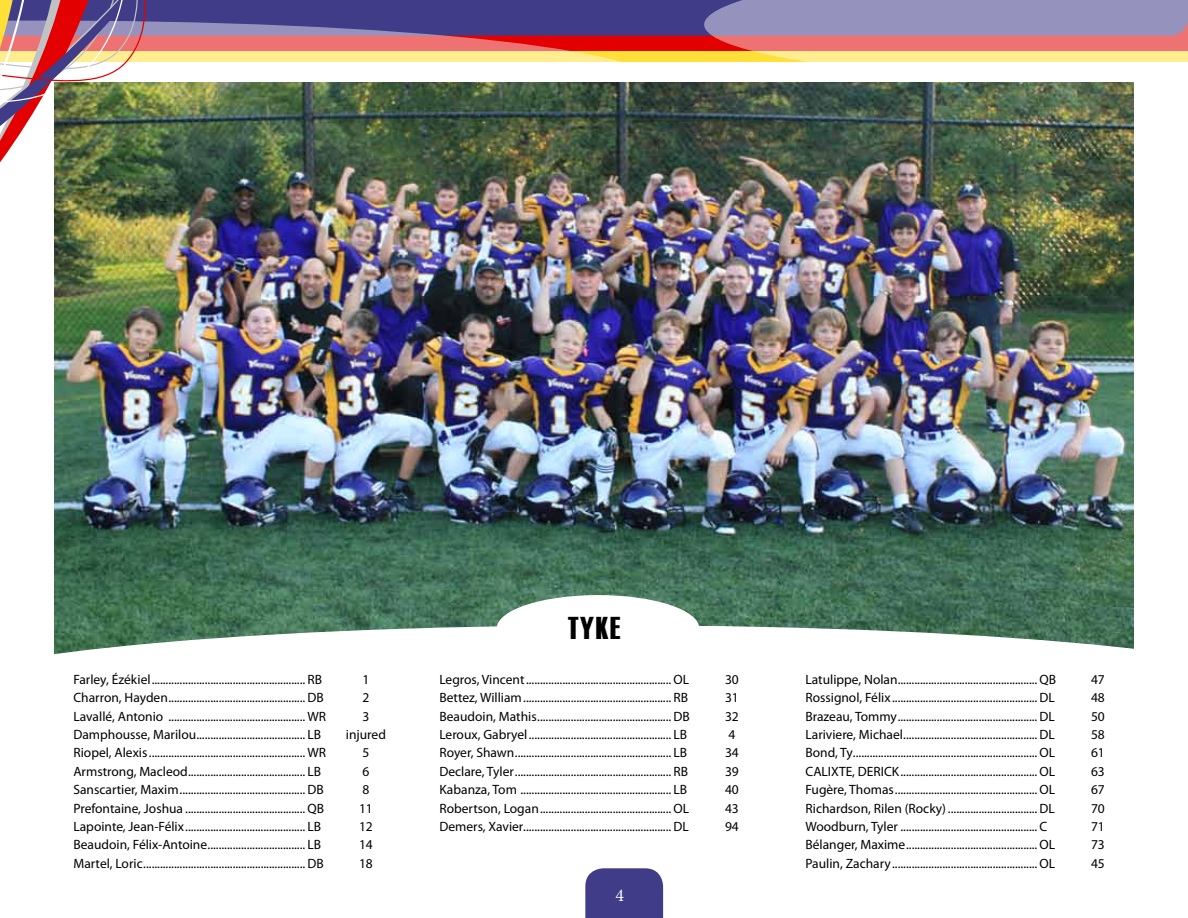
<style>
.page{position:relative;width:1188px;height:918px;background:#fff}
.page>*{position:absolute;margin:0;border:0;box-sizing:border-box;transform-origin:0 0}
.t1{font:31.5px "Haettenschweiler";color:#000}
.t2{font:18px "Minion Pro";color:#fef9fb}
.t3{font:13.5px "Myriad Pro";color:#000}
</style>
<div class="page">
<div style="left:585px;top:868px;width:78px;height:50px;background:#403c88"></div>
<div style="left:204px;top:0;width:500px;height:36px;background:#403c88"></div>
<svg style="left:204px;top:16px;width:458px;height:46px;background:#ae7378"></svg>
<svg style="left:704px;top:0;width:484px;height:62px;background:#bd979d"></svg>
<svg style="left:0;top:0;width:188px;height:163px"></svg>
<img style="left:54px;top:82px;width:1080px;height:543px">
<svg style="left:54px;top:625px;width:1080px;height:30px"></svg>
<div style="left:497px;top:595px;width:202px;height:67px;background:#fff;border-radius:50%"></div>
<p class="t3" style="left:73px;top:671px;width:250px">Farley, Ézékiel....................................................... RB</p>
<p class="t3" style="left:362px;top:671px;width:8px">1</p>
<p class="t3" style="left:73px;top:690px;width:252px">Charron, Hayden.................................................DB</p>
<p class="t3" style="left:362px;top:690px;width:8px">2</p>
<p class="t3" style="left:73px;top:708px;width:254px">Lavallé, Antonio ................................................. WR</p>
<p class="t3" style="left:362px;top:708px;width:8px">3</p>
<p class="t3" style="left:73px;top:726px;width:249px">Damphousse, Marilou....................................... LB</p>
<p class="t3" style="left:346px;top:726px;width:42px">injured</p>
<p class="t3" style="left:73px;top:745px;width:254px">Riopel, Alexis........................................................ WR</p>
<p class="t3" style="left:362px;top:745px;width:8px">5</p>
<p class="t3" style="left:73px;top:763px;width:249px">Armstrong, Macleod.......................................... LB</p>
<p class="t3" style="left:362px;top:763px;width:8px">6</p>
<p class="t3" style="left:73px;top:781px;width:252px">Sanscartier, Maxim.............................................DB</p>
<p class="t3" style="left:362px;top:781px;width:8px">8</p>
<p class="t3" style="left:73px;top:800px;width:252px">Prefontaine, Joshua ...........................................QB</p>
<p class="t3" style="left:359px;top:800px;width:15px">11</p>
<p class="t3" style="left:73px;top:818px;width:249px">Lapointe, Jean-Félix........................................... LB</p>
<p class="t3" style="left:359px;top:818px;width:15px">12</p>
<p class="t3" style="left:73px;top:836px;width:249px">Beaudoin, Félix-Antoine................................... LB</p>
<p class="t3" style="left:359px;top:836px;width:15px">14</p>
<p class="t3" style="left:73px;top:855px;width:252px">Martel, Loric..........................................................DB</p>
<p class="t3" style="left:359px;top:855px;width:15px">18</p>
<h1 class="t1" style="left:568px;top:610px;width:54px">TYKE</h1>
<p class="t3" style="left:439px;top:671px;width:251px">Legros, Vincent....................................................OL</p>
<p class="t3" style="left:725px;top:671px;width:15px">30</p>
<p class="t3" style="left:439px;top:690px;width:250px">Bettez, William..................................................... RB</p>
<p class="t3" style="left:725px;top:690px;width:15px">31</p>
<p class="t3" style="left:439px;top:708px;width:252px">Beaudoin, Mathis................................................DB</p>
<p class="t3" style="left:725px;top:708px;width:15px">32</p>
<p class="t3" style="left:439px;top:726px;width:249px">Leroux, Gabryel................................................... LB</p>
<p class="t3" style="left:728px;top:726px;width:8px">4</p>
<p class="t3" style="left:439px;top:745px;width:249px">Royer, Shawn........................................................ LB</p>
<p class="t3" style="left:725px;top:745px;width:15px">34</p>
<p class="t3" style="left:439px;top:763px;width:250px">Declare, Tyler........................................................ RB</p>
<p class="t3" style="left:725px;top:763px;width:15px">39</p>
<p class="t3" style="left:439px;top:781px;width:249px">Kabanza, Tom ...................................................... LB</p>
<p class="t3" style="left:725px;top:781px;width:15px">40</p>
<p class="t3" style="left:439px;top:800px;width:251px">Robertson, Logan...............................................OL</p>
<p class="t3" style="left:725px;top:800px;width:15px">43</p>
<p class="t3" style="left:439px;top:818px;width:251px">Demers, Xavier.....................................................DL</p>
<p class="t3" style="left:725px;top:818px;width:15px">94</p>
<h2 class="t2" style="left:616px;top:883px;width:10px">4</h2>
<p class="t3" style="left:805px;top:671px;width:252px">Latulippe, Nolan..................................................QB</p>
<p class="t3" style="left:1091px;top:671px;width:15px">47</p>
<p class="t3" style="left:805px;top:690px;width:251px">Rossignol, Félix....................................................DL</p>
<p class="t3" style="left:1091px;top:690px;width:15px">48</p>
<p class="t3" style="left:805px;top:708px;width:251px">Brazeau, Tommy..................................................DL</p>
<p class="t3" style="left:1091px;top:708px;width:15px">50</p>
<p class="t3" style="left:805px;top:726px;width:251px">Lariviere, Michael................................................DL</p>
<p class="t3" style="left:1091px;top:726px;width:15px">58</p>
<p class="t3" style="left:805px;top:745px;width:251px">Bond, Ty..................................................................OL</p>
<p class="t3" style="left:1091px;top:745px;width:15px">61</p>
<p class="t3" style="left:805px;top:763px;width:251px">CALIXTE, DERICK.................................................OL</p>
<p class="t3" style="left:1091px;top:763px;width:15px">63</p>
<p class="t3" style="left:805px;top:781px;width:251px">Fugère, Thomas...................................................OL</p>
<p class="t3" style="left:1091px;top:781px;width:15px">67</p>
<p class="t3" style="left:805px;top:800px;width:251px">Richardson, Rilen (Rocky) ................................DL</p>
<p class="t3" style="left:1091px;top:800px;width:15px">70</p>
<p class="t3" style="left:805px;top:818px;width:243px">Woodburn, Tyler ................................................. C</p>
<p class="t3" style="left:1091px;top:818px;width:15px">71</p>
<p class="t3" style="left:805px;top:836px;width:251px">Bélanger, Maxime...............................................OL</p>
<p class="t3" style="left:1091px;top:836px;width:15px">73</p>
<p class="t3" style="left:805px;top:855px;width:251px">Paulin, Zachary....................................................OL</p>
<p class="t3" style="left:1091px;top:855px;width:15px">45</p>
</div>
